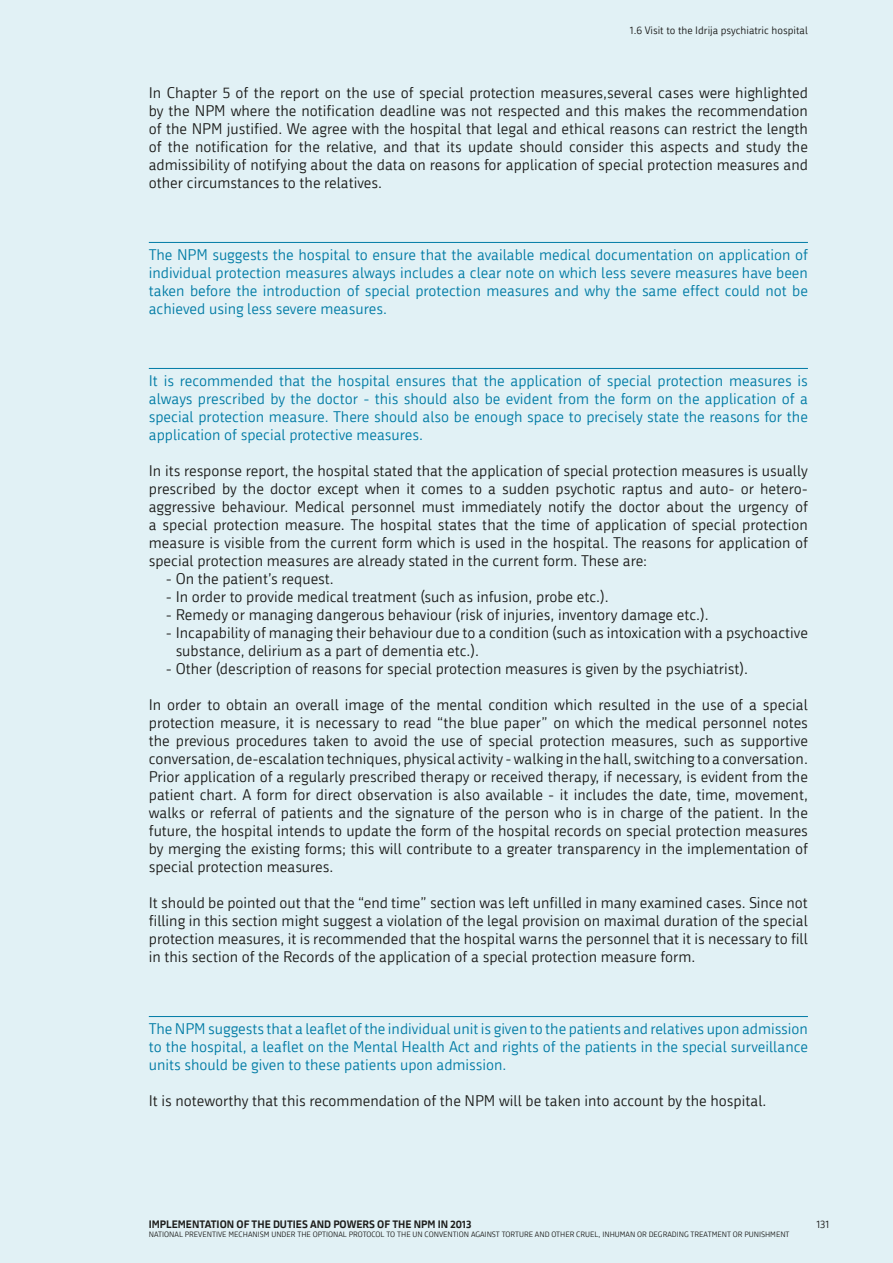
<style>
.page{position:relative;width:893px;height:1263px;background:#e1f1f5}
.page>*{position:absolute;margin:0;border:0;box-sizing:border-box;transform-origin:0 0}
.t1{font:15px/18px "Republika";color:#1c1c1a;text-align:justify}
.t2{font:15px/18px "Republika";color:#007ba5;text-align:justify}
.t3{font:700 10.5px "Republika";color:#1c1c1a}
.t4{font:10.5px "Republika";color:#1c1c1a}
.t5{font:7.5px "Republika";color:#1c1c1a}
</style>
<div class="page">
<hr style="left:149px;top:242px;width:659px;height:1px;background:#007ba5">
<hr style="left:149px;top:368px;width:659px;height:1px;background:#007ba5">
<hr style="left:149px;top:1016px;width:659px;height:1px;background:#007ba5">
<p class="t4" style="left:630px;top:23px;width:179px">1.6 Visit to the Idrija psychiatric hospital</p>
<p class="t1" style="left:149px;top:83px;width:661px">In Chapter 5 of the report on the use of special protection measures,several cases were highlighted by the NPM where the notification deadline was not respected and this makes the recommendation of the NPM justified. We agree with the hospital that legal and ethical reasons can restrict the length of the notification for the relative, and that its update should consider this aspects and study the admissibility of notifying about the data on reasons for application of special protection measures and other circumstances to the relatives.</p>
<p class="t2" style="left:149px;top:245px;width:661px">The NPM suggests the hospital to ensure that the available medical documentation on application of individual protection measures always includes a clear note on which less severe measures have been taken before the introduction of special protection measures and why the same effect could not be achieved using less severe measures.</p>
<p class="t2" style="left:149px;top:371px;width:661px">It is recommended that the hospital ensures that the application of special protection measures is always prescribed by the doctor - this should also be evident from the form on the application of a special protection measure. There should also be enough space to precisely state the reasons for the application of special protective measures.</p>
<p class="t1" style="left:149px;top:461px;width:661px">In its response report, the hospital stated that the application of special protection measures is usually prescribed by the doctor except when it comes to a sudden psychotic raptus and auto- or hetero&shy;aggressive behaviour. Medical personnel must immediately notify the doctor about the urgency of a special protection measure. The hospital states that the time of application of special protection measure is visible from the current form which is used in the hospital. The reasons for application of special protection measures are already stated in the current form. These are:</p>
<p class="t1" style="left:166px;top:569px;width:167px">- On the patient’s request.</p>
<p class="t1" style="left:166px;top:587px;width:442px">- In order to provide medical treatment (such as infusion, probe etc.).</p>
<p class="t1" style="left:166px;top:605px;width:542px">- Remedy or managing dangerous behaviour (risk of injuries, inventory damage etc.).</p>
<p class="t1" style="left:176px;top:623px;width:634px;text-indent:-10px">- Incapability of managing their behaviour due to a condition (such as intoxication with a psychoactive substance, delirium as a part of dementia etc.).</p>
<p class="t1" style="left:166px;top:659px;width:581px">- Other (description of reasons for special protection measures is given by the psychiatrist).</p>
<p class="t1" style="left:149px;top:695px;width:661px;text-align:left">In order to obtain an overall image of the mental condition which resulted in the use of a special protection measure, it is necessary to read “the blue paper” on which the medical personnel notes the previous procedures taken to avoid the use of special protection measures, such as supportive conversation, de-escalation techniques, physical activity - walking in the hall, switching to a conversation.<br>Prior application of a regularly prescribed therapy or received therapy, if necessary, is evident from the patient chart. A form for direct observation is also available - it includes the date, time, movement, walks or referral of patients and the signature of the person who is in charge of the patient. In the future, the hospital intends to update the form of the hospital records on special protection measures by merging the existing forms; this will contribute to a greater transparency in the implementation of special protection measures.</p>
<p class="t1" style="left:149px;top:893px;width:661px">It should be pointed out that the “end time” section was left unfilled in many examined cases. Since not filling in this section might suggest a violation of the legal provision on maximal duration of the special protection measures, it is recommended that the hospital warns the personnel that it is necessary to fill in this section of the Records of the application of a special protection measure form.</p>
<p class="t2" style="left:149px;top:1019px;width:661px">The NPM suggests that a leaflet of the individual unit is given to the patients and relatives upon admission to the hospital, a leaflet on the Mental Health Act and rights of the patients in the special surveillance units should be given to these patients upon admission.</p>
<p class="t1" style="left:149px;top:1091px;width:616px">It is noteworthy that this recommendation of the NPM will be taken into account by the hospital.</p>
<p class="t3" style="left:149px;top:1217px;width:324px">IMPLEMENTATION OF THE DUTIES AND POWERS OF THE NPM IN 2013</p>
<p class="t5" style="left:149px;top:1229px;width:642px">NATIONAL PREVENTIVE MECHANISM UNDER THE OPTIONAL PROTOCOL TO THE UN CONVENTION AGAINST TORTURE AND OTHER CRUEL, INHUMAN OR DEGRADING TREATMENT OR PUNISHMENT</p>
<p class="t4" style="left:816px;top:1217px;width:14px">131</p>
</div>
